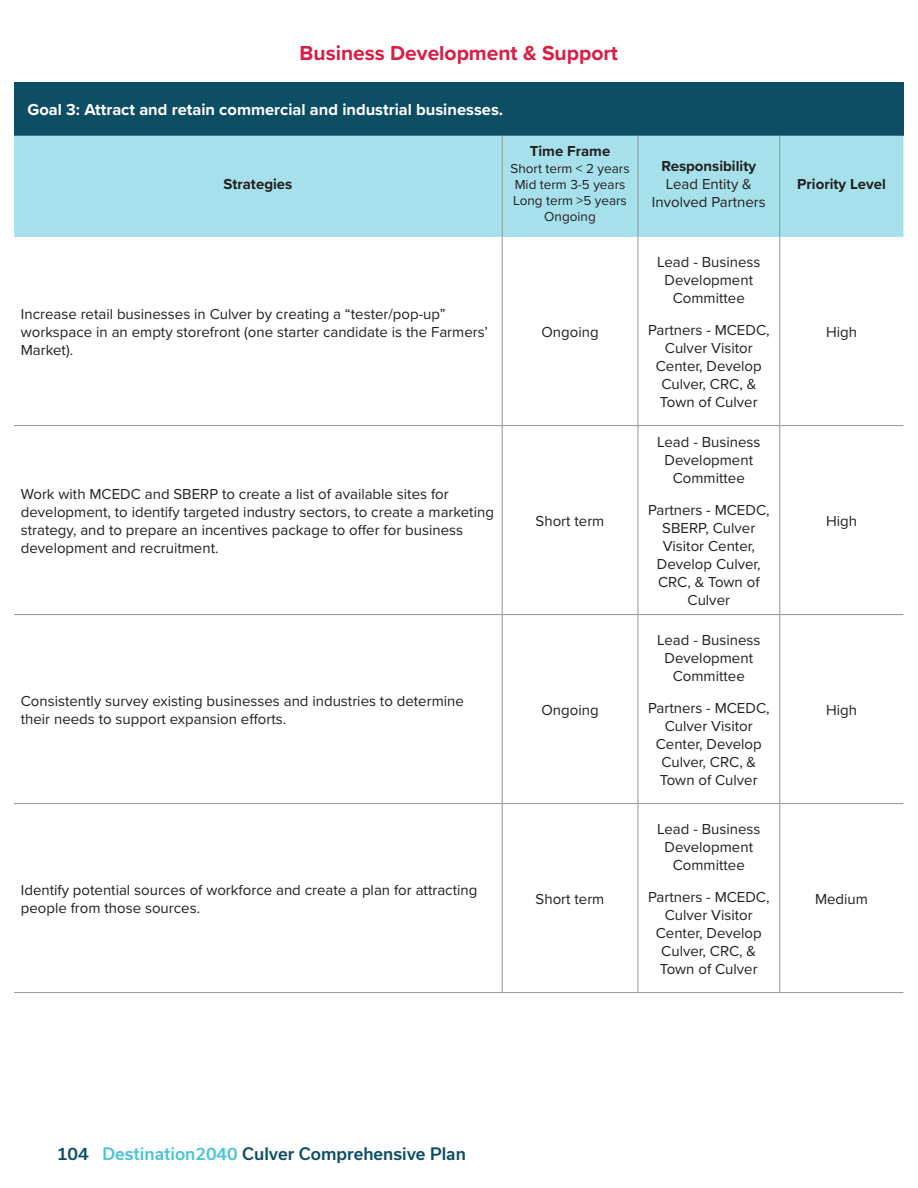
<style>
.page{position:relative;width:918px;height:1188px;background:#fff}
.page>*{position:absolute;margin:0;border:0;box-sizing:border-box;transform-origin:0 0}
.Goals_and_Strategies_titles{font:700 21px "Proxima Nova";color:#d91d43}
.t1{font:700 16.5px "Proxima Nova";color:#fff}
.t2{font:500 16.5px "Usual";color:#0e4e64}
.Goal_Style{font:15px/18px "Proxima Nova";color:#231f20;text-align:center}
.t3{font:700 15px "Proxima Nova";color:#231f20}
.t4{font:13.5px/16.2px "Proxima Nova";color:#231f20;text-align:center}
.s1{color:#4dc4d7}
</style>
<div class="page">
<div style="left:14px;top:82px;width:889px;height:54px;background:#0e4e64"></div>
<div style="left:14px;top:136px;width:889px;height:101px;background:#a6e1eb"></div>
<hr style="left:502px;top:136px;width:1px;height:101px;background:#939598">
<hr style="left:638px;top:136px;width:1px;height:101px;background:#939598">
<hr style="left:779px;top:136px;width:1px;height:101px;background:#939598">
<hr style="left:502px;top:237px;width:1px;height:188px;background:#939598">
<hr style="left:638px;top:237px;width:1px;height:188px;background:#939598">
<hr style="left:779px;top:237px;width:1px;height:188px;background:#939598">
<hr style="left:502px;top:426px;width:1px;height:188px;background:#939598">
<hr style="left:638px;top:426px;width:1px;height:188px;background:#939598">
<hr style="left:779px;top:426px;width:1px;height:188px;background:#939598">
<hr style="left:14px;top:614px;width:488px;height:1px;background:#939598">
<hr style="left:502px;top:614px;width:136px;height:1px;background:#939598">
<hr style="left:502px;top:615px;width:1px;height:188px;background:#939598">
<hr style="left:638px;top:614px;width:142px;height:1px;background:#939598">
<hr style="left:638px;top:615px;width:1px;height:188px;background:#939598">
<hr style="left:780px;top:614px;width:123px;height:1px;background:#939598">
<hr style="left:779px;top:615px;width:1px;height:188px;background:#939598">
<hr style="left:14px;top:803px;width:488px;height:1px;background:#939598">
<hr style="left:502px;top:803px;width:136px;height:1px;background:#939598">
<hr style="left:502px;top:804px;width:1px;height:188px;background:#939598">
<hr style="left:638px;top:803px;width:142px;height:1px;background:#939598">
<hr style="left:638px;top:804px;width:1px;height:188px;background:#939598">
<hr style="left:780px;top:803px;width:123px;height:1px;background:#939598">
<hr style="left:779px;top:804px;width:1px;height:188px;background:#939598">
<hr style="left:14px;top:992px;width:488px;height:1px;background:#939598">
<hr style="left:502px;top:992px;width:136px;height:1px;background:#939598">
<hr style="left:638px;top:992px;width:142px;height:1px;background:#939598">
<hr style="left:780px;top:992px;width:123px;height:1px;background:#939598">
<hr style="left:14px;top:425px;width:488px;height:1px;background:#939598">
<hr style="left:502px;top:425px;width:136px;height:1px;background:#939598">
<hr style="left:638px;top:425px;width:142px;height:1px;background:#939598">
<hr style="left:780px;top:425px;width:123px;height:1px;background:#939598">
<p class="Goals_and_Strategies_titles" style="left:300px;top:37px;width:320px">Business Development &amp; Support</p>
<p class="t1" style="left:28px;top:97px;width:477px">Goal 3: Attract and retain commercial and industrial businesses.</p>
<p class="t3" style="left:224px;top:173px;width:70px">Strategies</p>
<p class="t3" style="left:530px;top:140px;width:82px">Time Frame</p>
<p class="t4" style="left:511px;top:159px;width:121px">Short term &lt; 2 years<br>Mid term 3-5 years</p>
<p class="t4" style="left:513px;top:192px;width:115px">Long term &gt;5 years</p>
<p class="t4" style="left:544px;top:208px;width:53px">Ongoing</p>
<p class="Goal_Style" style="left:21px;top:304px;width:469px;text-align:left">Increase retail businesses in Culver by creating a “tester/pop-up” workspace in an empty storefront (one starter candidate is the Farmers’<br>Market).</p>
<p class="Goal_Style" style="left:541px;top:322px;width:59px">Ongoing</p>
<p class="Goal_Style" style="left:21px;top:484px;width:475px;text-align:left">Work with MCEDC and SBERP to create a list of available sites for development, to identify targeted industry sectors, to create a marketing strategy, and to prepare an incentives package to offer for business development and recruitment.</p>
<p class="Goal_Style" style="left:536px;top:511px;width:70px">Short term</p>
<p class="Goal_Style" style="left:21px;top:691px;width:445px;text-align:left">Consistently survey existing businesses and industries to determine their needs to support expansion efforts.</p>
<p class="Goal_Style" style="left:541px;top:700px;width:59px">Ongoing</p>
<p class="Goal_Style" style="left:21px;top:880px;width:458px;text-align:left">Identify potential sources of workforce and create a plan for attracting people from those sources.</p>
<p class="Goal_Style" style="left:536px;top:889px;width:70px">Short term</p>
<p class="t3" style="left:662px;top:155px;width:96px">Responsibility</p>
<p class="Goal_Style" style="left:652px;top:174px;width:115px">Lead Entity &amp;<br>Involved Partners</p>
<p class="t3" style="left:797px;top:173px;width:90px">Priority Level</p>
<p class="Goal_Style" style="left:657px;top:253px;width:105px">Lead - Business<br>Development<br>Committee</p>
<p class="Goal_Style" style="left:648px;top:320px;width:123px">Partners - MCEDC,<br>Culver Visitor<br>Center, Develop<br>Culver, CRC, &amp;<br>Town of Culver</p>
<p class="Goal_Style" style="left:826px;top:322px;width:32px">High</p>
<p class="Goal_Style" style="left:657px;top:433px;width:105px">Lead - Business<br>Development<br>Committee</p>
<p class="Goal_Style" style="left:648px;top:500px;width:123px">Partners - MCEDC,<br>SBERP, Culver<br>Visitor Center,<br>Develop Culver,<br>CRC, &amp; Town of<br>Culver</p>
<p class="Goal_Style" style="left:826px;top:511px;width:32px">High</p>
<p class="Goal_Style" style="left:657px;top:631px;width:105px">Lead - Business<br>Development<br>Committee</p>
<p class="Goal_Style" style="left:648px;top:698px;width:123px">Partners - MCEDC,<br>Culver Visitor<br>Center, Develop<br>Culver, CRC, &amp;<br>Town of Culver</p>
<p class="Goal_Style" style="left:826px;top:700px;width:32px">High</p>
<p class="Goal_Style" style="left:657px;top:820px;width:105px">Lead - Business<br>Development<br>Committee</p>
<p class="Goal_Style" style="left:648px;top:887px;width:123px">Partners - MCEDC,<br>Culver Visitor<br>Center, Develop<br>Culver, CRC, &amp;<br>Town of Culver</p>
<p class="Goal_Style" style="left:815px;top:889px;width:54px">Medium</p>
<p class="t2" style="left:57px;top:1144px;width:410px">104 <span class="s1">Destination2040</span> Culver Comprehensive Plan</p>
</div>
